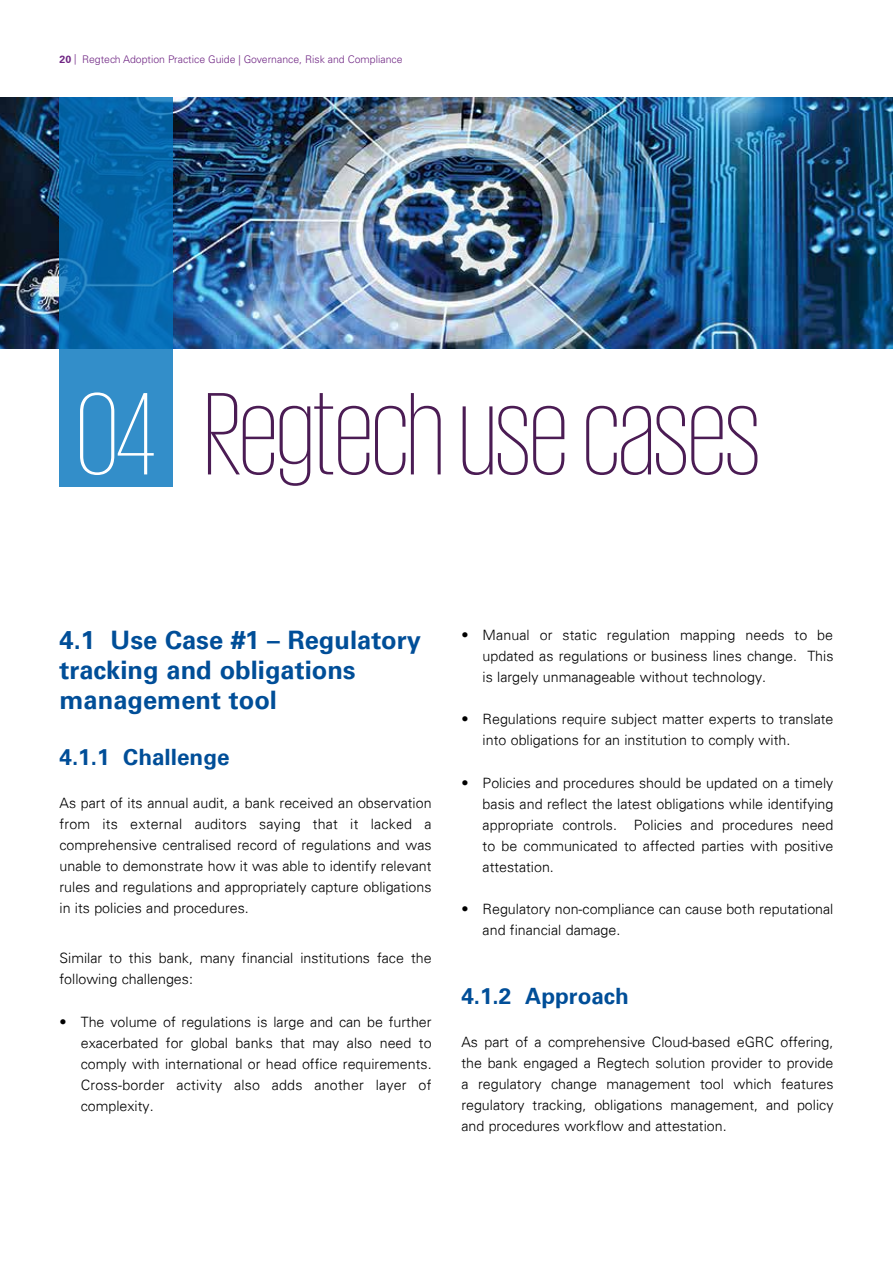
<style>
.page{position:relative;width:893px;height:1263px;background:#fff}
.page>*{position:absolute;margin:0;border:0;box-sizing:border-box;transform-origin:0 0}
.SVY_-_inside___subhe{font:200 120px "KPMG";letter-spacing:-.01em;color:#4b1c54}
.SVY_-_inside___body{font:700 25.5px/30px "Univers 65";color:#004e98}
.Body_head{font:700 22.5px "Univers 65";color:#004e98}
.SVY_-_inside___body-2{font:300 14.25px/21px "Univers 45";color:#000;text-align:justify}
.t1{font:300 10.5px "Univers LT Std";color:#702784}
.s1{font-family:"Univers 65";font-weight:700}
.s2{color:#fff}
</style>
<div class="page">
<img style="left:0;top:98px;width:893px;height:250px">
<svg style="left:60px;top:98px;width:113px;height:389px;background:#1576b7"></svg>
<p class="t1" style="left:60px;top:53px;width:345px"><span class="s1">20</span> | Regtech Adoption Practice Guide | Governance, Risk and Compliance</p>
<p class="SVY_-_inside___subhe" style="left:77px;top:377px;width:685px"><span class="s2">04</span> Regtech use cases</p>
<p class="SVY_-_inside___body" style="left:60px;top:625px;width:363px">4.1 Use Case #1 – Regulatory tracking and obligations management tool</p>
<p class="Body_head" style="left:60px;top:744px;width:172px">4.1.1 Challenge</p>
<p class="SVY_-_inside___body-2" style="left:60px;top:792px;width:374px">As part of its annual audit, a bank received an observation from its external auditors saying that it lacked a comprehensive centralised record of regulations and was unable to demonstrate how it was able to identify relevant rules and regulations and appropriately capture obligations in its policies and procedures.</p>
<p class="SVY_-_inside___body-2" style="left:60px;top:948px;width:374px">Similar to this bank, many financial institutions face the following challenges:</p>
<p class="SVY_-_inside___body-2" style="left:81px;top:1011px;width:352px;text-indent:-21px">• The volume of regulations is large and can be further exacerbated for global banks that may also need to comply with international or head office requirements.<br>Cross-border activity also adds another layer of complexity.</p>
<p class="SVY_-_inside___body-2" style="left:483px;top:624px;width:352px;text-indent:-21px">• Manual or static regulation mapping needs to be updated as regulations or business lines change. This is largely unmanageable without technology.</p>
<p class="SVY_-_inside___body-2" style="left:483px;top:709px;width:352px;text-indent:-21px">• Regulations require subject matter experts to translate into obligations for an institution to comply with.</p>
<p class="SVY_-_inside___body-2" style="left:483px;top:772px;width:352px;text-indent:-21px">• Policies and procedures should be updated on a timely basis and reflect the latest obligations while identifying appropriate controls. Policies and procedures need to be communicated to affected parties with positive attestation.</p>
<p class="SVY_-_inside___body-2" style="left:483px;top:898px;width:352px;text-indent:-21px">• Regulatory non-compliance can cause both reputational and financial damage.</p>
<p class="Body_head" style="left:461px;top:983px;width:169px">4.1.2 Approach</p>
<p class="SVY_-_inside___body-2" style="left:461px;top:1031px;width:374px">As part of a comprehensive Cloud-based eGRC offering, the bank engaged a Regtech solution provider to provide a regulatory change management tool which features regulatory tracking, obligations management, and policy and procedures workflow and attestation.</p>
</div>
